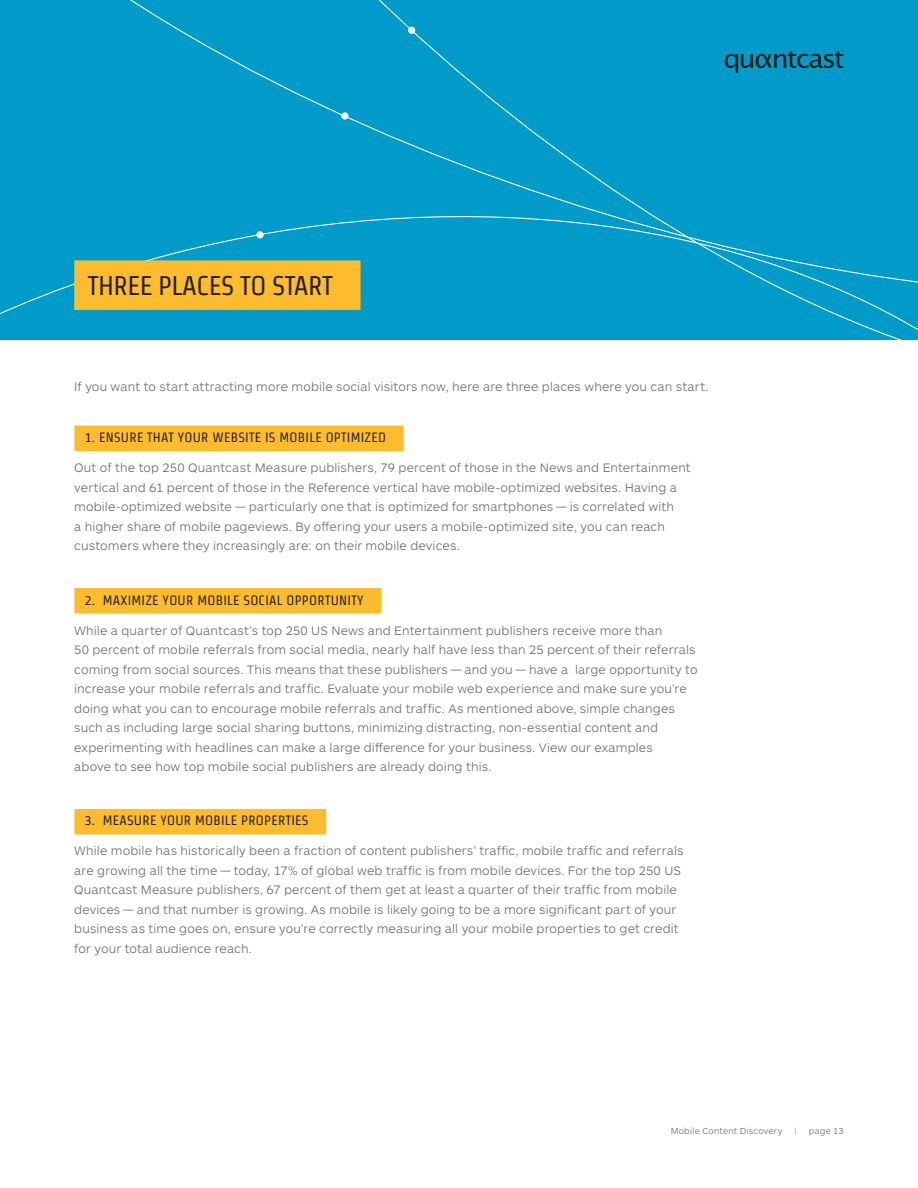
<style>
.page{position:relative;width:918px;height:1188px;background:#fff}
.page>*{position:absolute;margin:0;border:0;box-sizing:border-box;transform-origin:0 0}
.main_head_small{font:27px "Strait";letter-spacing:-.02em;color:#231f20}
.Blue_box_text{font:13.5px "Strait";letter-spacing:.02em;color:#231f20}
.body_text{font:300 12.75px/19.5px "ARS Maquette Pro";letter-spacing:.01em;color:#6c6d70}
.t1{font:300 9px "ARS Maquette Pro";letter-spacing:.025em;color:#6c6d70}
</style>
<div class="page">
<div style="left:0;top:0;width:918px;height:339px;background:#009bc8"></div>
<div style="left:408px;top:27px;width:7px;height:7px;background:#fff;border-radius:50%"></div>
<div style="left:341px;top:112px;width:8px;height:8px;background:#fff;border-radius:50%"></div>
<div style="left:256px;top:231px;width:8px;height:7px;background:#fff;border-radius:50%"></div>
<svg style="left:725px;top:51px;width:118px;height:22px;background:#097798"></svg>
<div style="left:74px;top:260px;width:287px;height:50px;background:#fdbb2e"></div>
<div style="left:74px;top:426px;width:330px;height:25px;background:#fdbb2e"></div>
<div style="left:74px;top:588px;width:307px;height:26px;background:#fdbb2e"></div>
<div style="left:74px;top:809px;width:252px;height:25px;background:#fdbb2e"></div>
<p class="main_head_small" style="left:88px;top:271px;width:247px">THREE PLACES TO START</p>
<p class="body_text" style="left:74px;top:376px;width:636px">If you want to start attracting more mobile social visitors now, here are three places where you can start.</p>
<p class="Blue_box_text" style="left:85px;top:430px;width:303px">1. ENSURE THAT YOUR WEBSITE IS MOBILE OPTIMIZED</p>
<p class="body_text" style="left:74px;top:457px;width:618px">Out of the top 250 Quantcast Measure publishers, 79 percent of those in the News and Entertainment vertical and 61 percent of those in the Reference vertical have mobile-optimized websites. Having a mobile-optimized website — particularly one that is optimized for smartphones — is correlated with<br>a higher share of mobile pageviews. By offering your users a mobile-optimized site, you can reach customers where they increasingly are: on their mobile devices.</p>
<p class="Blue_box_text" style="left:85px;top:592px;width:280px">2. MAXIMIZE YOUR MOBILE SOCIAL OPPORTUNITY</p>
<p class="body_text" style="left:74px;top:620px;width:625px">While a quarter of Quantcast’s top 250 US News and Entertainment publishers receive more than<br>50 percent of mobile referrals from social media, nearly half have less than 25 percent of their referrals coming from social sources. This means that these publishers — and you — have a large opportunity to increase your mobile referrals and traffic. Evaluate your mobile web experience and make sure you’re doing what you can to encourage mobile referrals and traffic. As mentioned above, simple changes such as including large social sharing buttons, minimizing distracting, non-essential content and experimenting with headlines can make a large difference for your business. View our examples<br>above to see how top mobile social publishers are already doing this.</p>
<p class="Blue_box_text" style="left:85px;top:813px;width:225px">3. MEASURE YOUR MOBILE PROPERTIES</p>
<p class="body_text" style="left:74px;top:841px;width:611px">While mobile has historically been a fraction of content publishers’ traffic, mobile traffic and referrals are growing all the time — today, 17% of global web traffic is from mobile devices. For the top 250 US Quantcast Measure publishers, 67 percent of them get at least a quarter of their traffic from mobile devices — and that number is growing. As mobile is likely going to be a more significant part of your business as time goes on, ensure you're correctly measuring all your mobile properties to get credit for your total audience reach.</p>
<p class="t1" style="left:671px;top:1125px;width:113px">Mobile Content Discovery</p>
<p class="t1" style="left:795px;top:1125px;width:3px">|</p>
<p class="t1" style="left:809px;top:1125px;width:36px">page 13</p>
</div>
